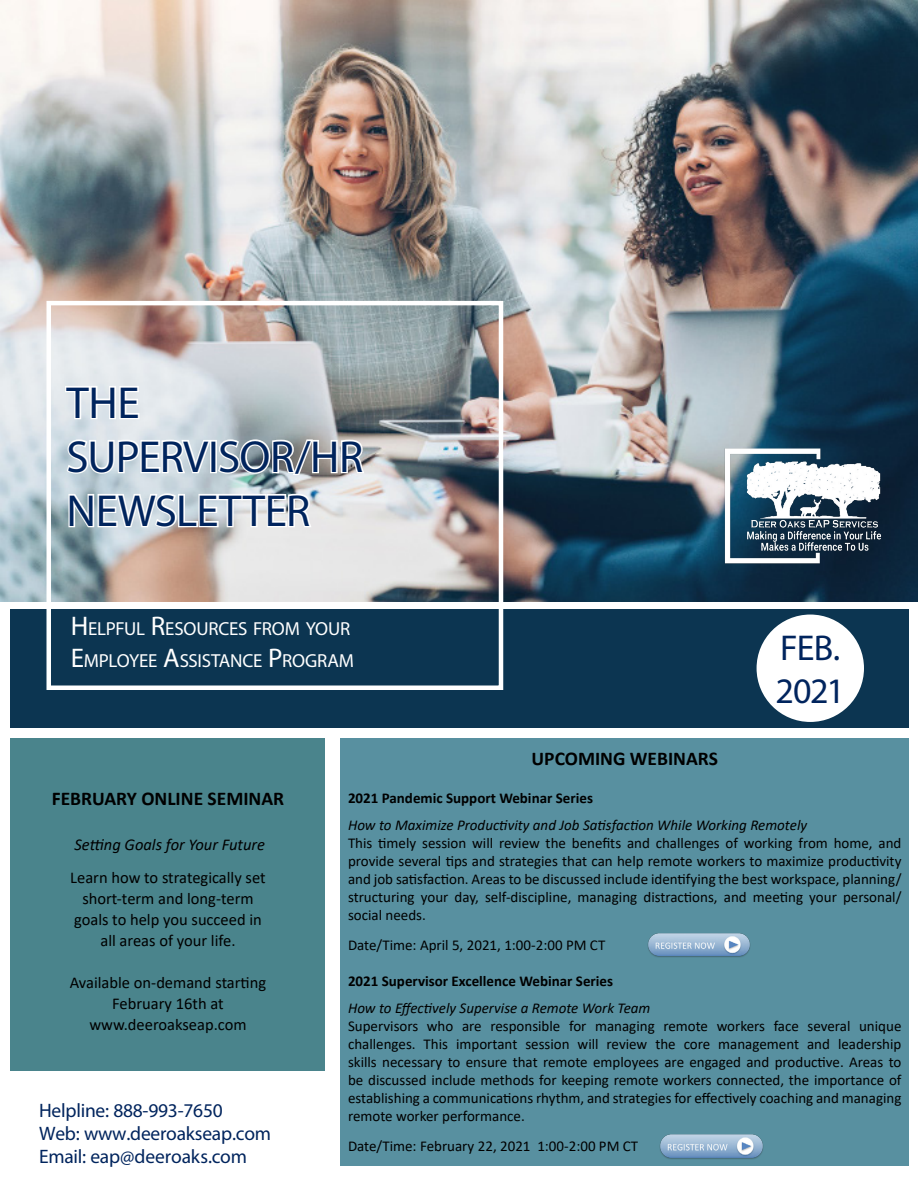
<style>
.page{position:relative;width:918px;height:1188px;background:#fff}
.page>*{position:absolute;margin:0;border:0;box-sizing:border-box;transform-origin:0 0}
.t1{font:45px/54px "Myriad Pro";letter-spacing:-.015em;color:#00245d}
.t2{font:36px/43.2px "Myriad Pro";letter-spacing:-.03em;color:#00245d}
.t3{font:19.5px/23px "Myriad Pro";letter-spacing:-.01em;color:#00245d}
.t4{font:700 19.5px "Calibri";color:#000}
.t5{font:18.9px/32.4px "Myriad Pro";letter-spacing:-.015em;color:#fff}
.t6{font:16.5px/21px "Calibri";color:#000;text-align:center}
.t7{font:italic 16.5px "Calibri";color:#000}
.t8{font:15px/18px "Calibri";color:#000;text-align:justify}
.t9{font:italic 15px "Calibri";color:#000}
.t10{font:700 15px "Calibri";color:#000}
.s1{font-size:27px}
</style>
<div class="page">
<img style="left:0;top:0;width:918px;height:602px">
<div style="left:10px;top:738px;width:316px;height:333px;background:#4a848c"></div>
<div style="left:10px;top:609px;width:899px;height:119px;background:#0c3551"></div>
<img style="left:717px;top:436px;width:192px;height:130px">
<div style="left:340px;top:738px;width:569px;height:428px;background:#5890a0"></div>
<div style="left:757px;top:615px;width:107px;height:107px;background:#fff;border-radius:50%"></div>
<div style="left:46px;top:301px;width:457px;height:389px;border:4px solid #fff"></div>
<svg style="left:64px;top:384px;width:77px;height:37px"></svg>
<svg style="left:64px;top:438px;width:303px;height:39px"></svg>
<svg style="left:67px;top:491px;width:247px;height:39px"></svg>
<img style="left:647px;top:933px;width:104px;height:24px">
<img style="left:659px;top:1134px;width:105px;height:25px">
<h1 class="t1" style="left:67px;top:375px;width:298px">THE<br>SUPERVISOR/HR<br>NEWSLETTER</h1>
<p class="t5" style="left:71px;top:612px;width:285px"><span class="s1">H</span>ELPFUL <span class="s1">R</span>ESOURCES FROM YOUR<br><span class="s1">E</span>MPLOYEE <span class="s1">A</span>SSISTANCE <span class="s1">P</span>ROGRAM</p>
<h2 class="t2" style="left:776px;top:626px;width:71px">FEB.<br>2021</h2>
<h3 class="t4" style="left:52px;top:784px;width:234px">FEBRUARY ONLINE SEMINAR</h3>
<p class="t7" style="left:75px;top:833px;width:192px">Setting Goals for Your Future</p>
<p class="t6" style="left:70px;top:866px;width:197px">Learn how to strategically set short-term and long-term goals to help you succeed in all areas of your life.</p>
<p class="t6" style="left:70px;top:971px;width:198px">Available on-demand starting<br>February 16th at www.deeroakseap.com</p>
<h3 class="t3" style="left:39px;top:1099px;width:234px">Helpline: 888-993-7650<br>Web: www.deeroakseap.com<br>Email: eap@deeroaks.com</h3>
<h3 class="t4" style="left:532px;top:745px;width:188px">UPCOMING WEBINARS</h3>
<p class="t10" style="left:348px;top:787px;width:247px">2021 Pandemic Support Webinar Series</p>
<p class="t9" style="left:348px;top:815px;width:461px">How to Maximize Productivity and Job Satisfaction While Working Remotely</p>
<p class="t8" style="left:348px;top:834px;width:555px">This timely session will review the benefits and challenges of working from home, and provide several tips and strategies that can help remote workers to maximize productivity and job satisfaction. Areas to be discussed include identifying the best workspace, planning/ structuring your day, self-discipline, managing distractions, and meeting your personal/ social needs.</p>
<p class="t8" style="left:348px;top:936px;width:259px">Date/Time: April 5, 2021, 1:00-2:00 PM CT</p>
<p class="t10" style="left:348px;top:970px;width:267px">2021 Supervisor Excellence Webinar Series</p>
<p class="t9" style="left:348px;top:998px;width:304px">How to Effectively Supervise a Remote Work Team</p>
<p class="t8" style="left:348px;top:1017px;width:555px">Supervisors who are responsible for managing remote workers face several unique challenges. This important session will review the core management and leadership skills necessary to ensure that remote employees are engaged and productive. Areas to be discussed include methods for keeping remote workers connected, the importance of establishing a communications rhythm, and strategies for effectively coaching and managing remote worker performance.</p>
<p class="t8" style="left:348px;top:1137px;width:292px">Date/Time: February 22, 2021 1:00-2:00 PM CT</p>
</div>
